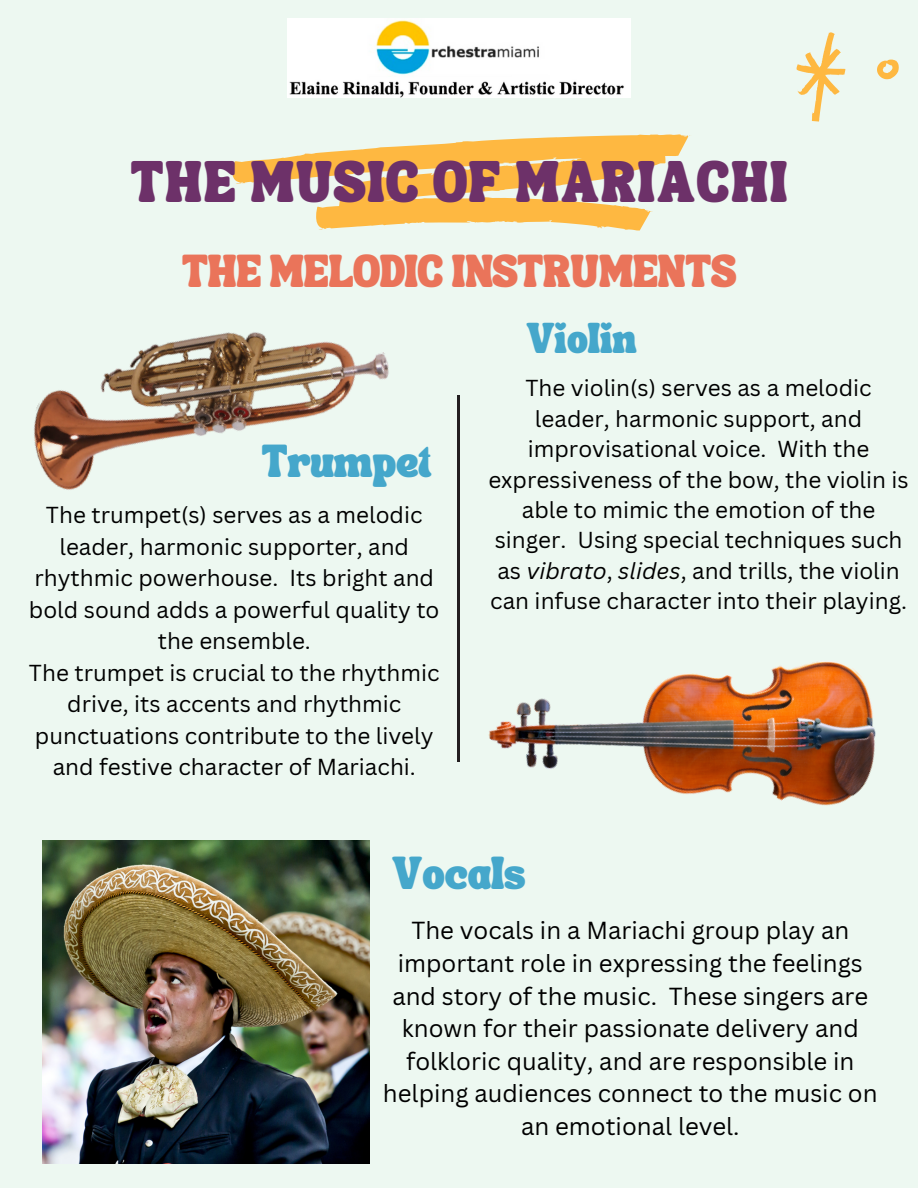
<style>
.page{position:relative;width:918px;height:1188px;background:#edf8f1}
.page>*{position:absolute;margin:0;border:0;box-sizing:border-box;transform-origin:0 0}
.t1{font:28.5px "TANSONGBIRD";letter-spacing:.075em;color:#6d3169}
.t2{font:24px/32.7px "Canva Sans";color:#000;text-align:center}
.t3{font:22.5px/31.5px "Canva Sans";color:#000;text-align:center}
.t4{font:22.5px "TANSONGBIRD";color:#ea745a}
.t5{font:22.5px "TANSONGBIRD";color:#45a7cb}
.t6{font:21px "TANSONGBIRD";color:#45a7cb}
.s1{font-style:italic}
</style>
<div class="page">
<svg style="left:796px;top:32px;width:103px;height:90px"></svg>
<svg style="left:232px;top:77px;width:458px;height:154px"></svg>
<img style="left:488px;top:661px;width:388px;height:145px">
<img style="left:33px;top:332px;width:356px;height:158px">
<img style="left:43px;top:840px;width:326px;height:323px">
<img style="left:288px;top:18px;width:343px;height:80px">
<hr style="left:457px;top:395px;width:2px;height:367px;background:#231f20">
<p class="t1" style="left:131px;top:175px;width:658px">THE MUSIC OF MARIACHI</p>
<p class="t4" style="left:182px;top:266px;width:555px">THE MELODIC INSTRUMENTS</p>
<h1 class="t6" style="left:527px;top:333px;width:112px">Violin</h1>
<h2 class="t5" style="left:262px;top:456px;width:171px">Trumpet</h2>
<h3 class="t3" style="left:29px;top:499px;width:412px">The trumpet(s) serves as a melodic leader, harmonic supporter, and rhythmic powerhouse. Its bright and bold sound adds a powerful quality to the ensemble.<br>The trumpet is crucial to the rhythmic drive, its accents and rhythmic punctuations contribute to the lively and festive character of Mariachi.</h3>
<p class="t3" style="left:488px;top:373px;width:422px;line-height:30.3px">The violin(s) serves as a melodic leader, harmonic support, and improvisational voice. With the expressiveness of the bow, the violin is able to mimic the emotion of the singer. Using special techniques such as <span class="s1">vibrato</span>, <span class="s1">slides</span>, and trills, the violin can infuse character into their playing.</p>
<h3 class="t5" style="left:392px;top:868px;width:135px">Vocals</h3>
<p class="t2" style="left:383px;top:914px;width:496px">The vocals in a Mariachi group play an important role in expressing the feelings and story of the music. These singers are known for their passionate delivery and folkloric quality, and are responsible in helping audiences connect to the music on an emotional level.</p>
</div>
